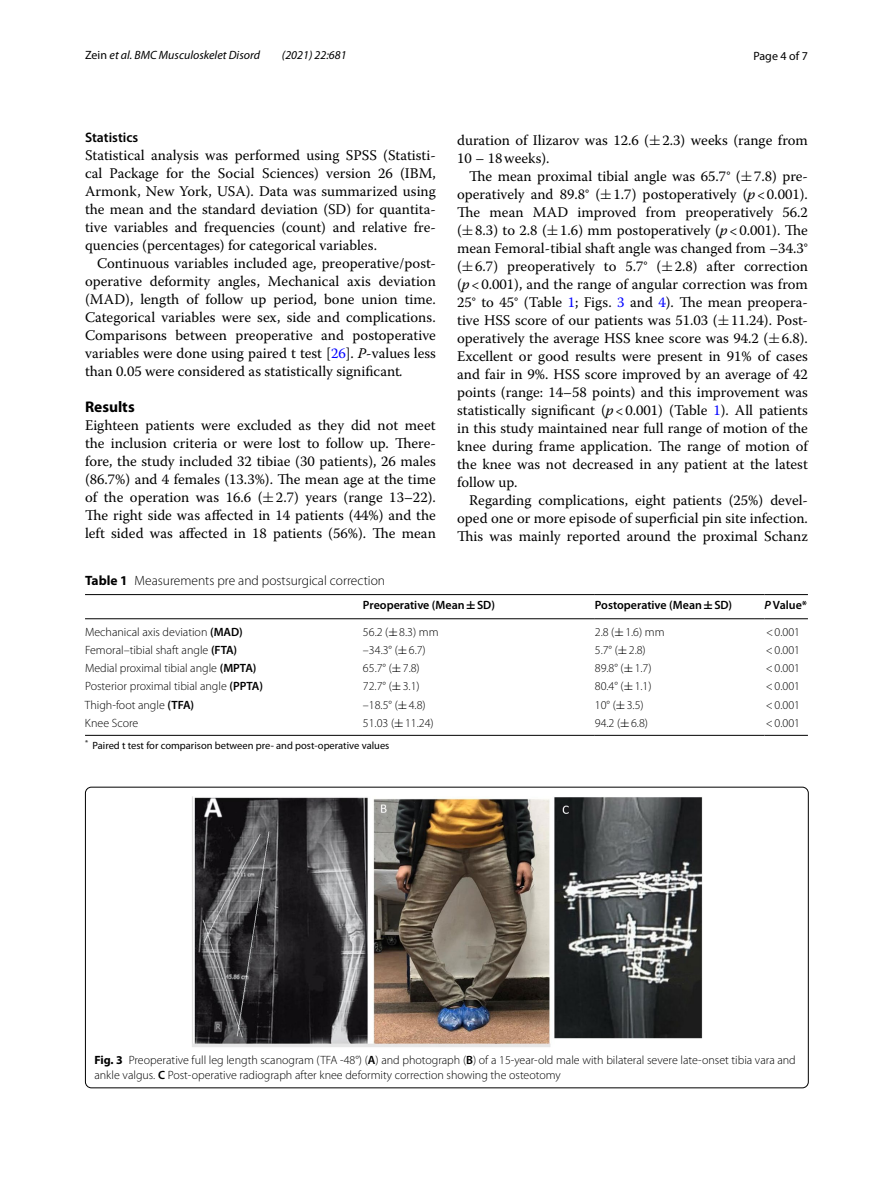
<style>
.page{position:relative;width:893px;height:1187px;background:#fff}
.page>*{position:absolute;margin:0;border:0;box-sizing:border-box;transform-origin:0 0}
.t1{font:700 15.45px "Myriad Pro";color:#000}
.t2{font:14.7px/18px "Warnock Pro";color:#000;text-align:justify}
.t3{font:600 13.8px "Myriad Pro";color:#000}
.t4{font:300 13.5px "Myriad Pro";color:#000}
.t5{font:300 12px/15px "Myriad Pro";color:#000}
.t6{font:600 12px "Myriad Pro";color:#000}
.t7{font:italic 12px "Myriad Pro";color:#000}
.t8{font:12px "Myriad Pro";color:#000}
.t9{font:10.5px "Myriad Pro";color:#000}
.s1{font-style:normal}
.s2{color:#00f}
.s3{font-style:italic}
.s4{font-family:"MTSY"}
.s5{font-weight:700}
.s6{font-family:"SPSMTSYB Bold";font-weight:400}
.s7{font-weight:600}
.s8{font-family:"MTSY";font-weight:400}
</style>
<div class="page">
<hr style="left:85px;top:594px;width:278px;height:1px;background:#000">
<hr style="left:85px;top:618px;width:278px;height:1px;background:#000">
<hr style="left:363px;top:594px;width:232px;height:1px;background:#000">
<hr style="left:363px;top:618px;width:232px;height:1px;background:#000">
<hr style="left:595px;top:594px;width:169px;height:1px;background:#000">
<hr style="left:595px;top:618px;width:169px;height:1px;background:#000">
<hr style="left:764px;top:594px;width:44px;height:1px;background:#000">
<hr style="left:764px;top:618px;width:44px;height:1px;background:#000">
<hr style="left:85px;top:735px;width:278px;height:1px;background:#000">
<hr style="left:363px;top:735px;width:232px;height:1px;background:#000">
<hr style="left:595px;top:735px;width:169px;height:1px;background:#000">
<hr style="left:764px;top:735px;width:44px;height:1px;background:#000">
<img style="left:192px;top:796px;width:510px;height:251px">
<p class="t7" style="left:85px;top:48px;width:177px"><span class="s1">Zein</span> et al. BMC Musculoskelet Disord</p>
<p class="t7" style="left:282px;top:48px;width:66px">(2021) 22:681</p>
<p class="t8" style="left:753px;top:48px;width:56px">Page 4 of 7</p>
<p class="t3" style="left:85px;top:129px;width:55px">Statistics</p>
<p class="t2" style="left:85px;top:146px;width:352px">Statistical analysis was performed using SPSS (Statisti&shy;cal Package for the Social Sciences) version 26 (IBM, Armonk, New York, USA). Data was summarized using the mean and the standard deviation (SD) for quantita&shy;tive variables and frequencies (count) and relative fre&shy;quencies (percentages) for categorical variables.</p>
<p class="t2" style="left:85px;top:254px;width:352px;text-indent:12px">Continuous variables included age, preoperative/post&shy;operative deformity angles, Mechanical axis deviation (MAD), length of follow up period, bone union time.<br>Categorical variables were sex, side and complications.<br>Comparisons between preoperative and postoperative variables were done using paired t test [<span class="s2">26</span>]. <span class="s3">P</span>-values less than 0.05 were considered as statistically significant<span class="s3">.</span></p>
<p class="t1" style="left:85px;top:397px;width:51px">Results</p>
<p class="t2" style="left:85px;top:416px;width:352px">Eighteen patients were excluded as they did not meet the inclusion criteria or were lost to follow up. There&shy;fore, the study included 32 tibiae (30 patients), 26 males (86.7%) and 4 females (13.3%). The mean age at the time of the operation was 16.6 (<span class="s4">±</span>2.7) years (range 13–22).<br>The right side was affected in 14 patients (44%) and the left sided was affected in 18 patients (56%). The mean</p>
<p class="t4" style="left:85px;top:572px;width:302px"><span class="s5">Table 1</span> Measurements pre and postsurgical correction</p>
<p class="t2" style="left:457px;top:130px;width:352px">duration of Ilizarov was 12.6 (<span class="s4">±</span>2.3) weeks (range from<br>10 – 18weeks).</p>
<p class="t2" style="left:457px;top:166px;width:352px;text-indent:12px">The mean proximal tibial angle was 65.7° (<span class="s4">±</span>7.8) pre&shy;operatively and 89.8° (<span class="s4">±</span>1.7) postoperatively (<span class="s3">p</span>&lt;0.001).<br>The mean MAD improved from preoperatively 56.2 (<span class="s4">±</span>8.3) to 2.8 (<span class="s4">±</span>1.6) mm postoperatively (<span class="s3">p</span>&lt;0.001). The mean Femoral-tibial shaft angle was changed from –34.3° (<span class="s4">±</span>6.7) preoperatively to 5.7° (<span class="s4">±</span>2.8) after correction (<span class="s3">p</span>&lt;0.001), and the range of angular correction was from 25° to 45° (Table <span class="s2">1</span>; Figs. <span class="s2">3</span> and <span class="s2">4</span>). The mean preopera&shy;tive HSS score of our patients was 51.03 (<span class="s4">±</span>11.24). Post&shy;operatively the average HSS knee score was 94.2 (<span class="s4">±</span>6.8).<br>Excellent or good results were present in 91% of cases and fair in 9%. HSS score improved by an average of 42 points (range: 14–58 points) and this improvement was statistically significant (<span class="s3">p</span>&lt;0.001) (Table <span class="s2">1</span>). All patients in this study maintained near full range of motion of the knee during frame application. The range of motion of the knee was not decreased in any patient at the latest follow up.</p>
<p class="t2" style="left:457px;top:490px;width:352px;text-indent:12px">Regarding complications, eight patients (25%) devel&shy;oped one or more episode of superficial pin site infection.<br>This was mainly reported around the proximal Schanz</p>
<p class="t6" style="left:363px;top:597px;width:133px">Preoperative (Mean<span class="s6">±</span>SD)</p>
<p class="t6" style="left:595px;top:597px;width:139px">Postoperative (Mean<span class="s6">±</span>SD)</p>
<p class="t6" style="left:764px;top:597px;width:44px"><span class="s3">P</span> Value*</p>
<p class="t5" style="left:85px;top:624px;width:159px">Mechanical axis deviation <span class="s7">(MAD)</span></p>
<p class="t5" style="left:363px;top:624px;width:77px">56.2 (<span class="s8">±</span>8.3) mm</p>
<p class="t5" style="left:595px;top:624px;width:71px">2.8 (<span class="s8">±</span>1.6) mm</p>
<p class="t5" style="left:766px;top:624px;width:36px">&lt;0.001</p>
<p class="t5" style="left:85px;top:642px;width:154px">Femoral–tibial shaft angle <span class="s7">(FTA)</span></p>
<p class="t5" style="left:363px;top:642px;width:64px">–34.3° (<span class="s8">±</span>6.7)</p>
<p class="t5" style="left:595px;top:642px;width:52px">5.7° (<span class="s8">±</span>2.8)</p>
<p class="t5" style="left:766px;top:642px;width:36px">&lt;0.001</p>
<p class="t5" style="left:85px;top:661px;width:173px">Medial proximal tibial angle <span class="s7">(MPTA)</span></p>
<p class="t5" style="left:363px;top:661px;width:58px">65.7° (<span class="s8">±</span>7.8)</p>
<p class="t5" style="left:595px;top:661px;width:58px">89.8° (<span class="s8">±</span>1.7)</p>
<p class="t5" style="left:766px;top:661px;width:36px">&lt;0.001</p>
<p class="t5" style="left:85px;top:679px;width:180px">Posterior proximal tibial angle <span class="s7">(PPTA)</span></p>
<p class="t5" style="left:363px;top:679px;width:58px">72.7° (<span class="s8">±</span>3.1)</p>
<p class="t5" style="left:595px;top:679px;width:58px">80.4° (<span class="s8">±</span>1.1)</p>
<p class="t5" style="left:766px;top:679px;width:36px">&lt;0.001</p>
<p class="t5" style="left:85px;top:697px;width:111px">Thigh-foot angle <span class="s7">(TFA)</span></p>
<p class="t5" style="left:363px;top:697px;width:64px">–18.5° (<span class="s8">±</span>4.8)</p>
<p class="t5" style="left:595px;top:697px;width:50px">10° (<span class="s8">±</span>3.5)</p>
<p class="t5" style="left:766px;top:697px;width:36px">&lt;0.001</p>
<p class="t5" style="left:85px;top:715px;width:55px">Knee Score</p>
<p class="t5" style="left:363px;top:715px;width:72px">51.03 (<span class="s8">±</span>11.24)</p>
<p class="t5" style="left:595px;top:715px;width:55px">94.2 (<span class="s8">±</span>6.8)</p>
<p class="t5" style="left:766px;top:715px;width:36px">&lt;0.001</p>
<p class="t9" style="left:85px;top:739px;width:306px"><sup>*</sup> Paired t test for comparison between pre- and post-operative values</p>
<p class="t5" style="left:94px;top:1052px;width:703px"><span class="s5">Fig. 3</span> Preoperative full leg length scanogram (TFA -48°) (<span class="s7">A</span>) and photograph (<span class="s7">B</span>) of a 15-year-old male with bilateral severe late-onset tibia vara and ankle valgus. <span class="s7">C</span> Post-operative radiograph after knee deformity correction showing the osteotomy</p>
</div>
